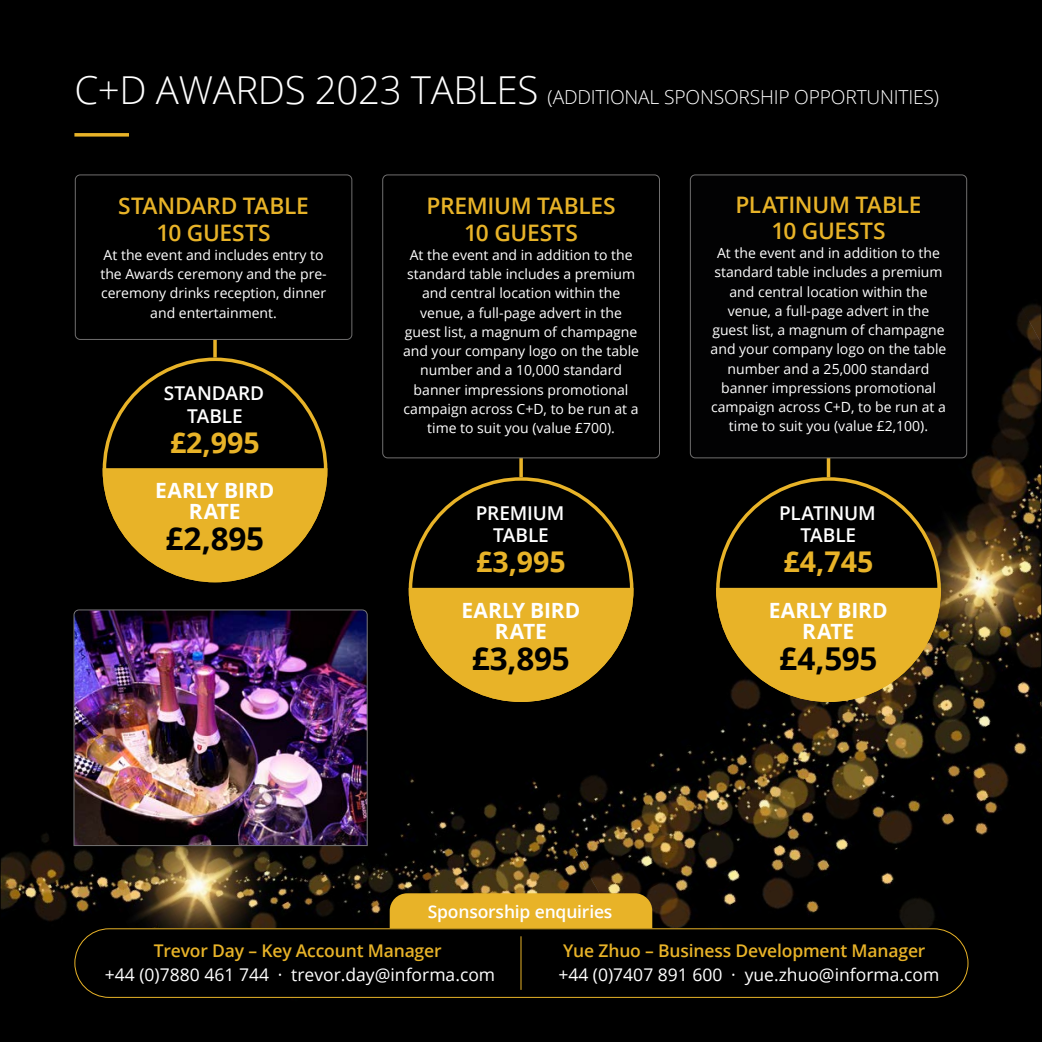
<style>
.page{position:relative;width:1042px;height:1042px;background:#fff}
.page>*{position:absolute;margin:0;border:0;box-sizing:border-box;transform-origin:0 0}
.t1{font:700 31.5px "Open Sans";letter-spacing:-.01em;color:#000}
.t2{font:700 28.53px "Open Sans";color:#e8b328}
.t3{font:600 22.75px/26.2px "Open Sans";letter-spacing:-.015em;color:#e8b328;text-align:center}
.t4{font:700 21px/21px "Open Sans";color:#fff;text-align:center}
.t5{font:300 19.25px "Open Sans";letter-spacing:-.01em;color:#fff}
.t6{font:600 19.07px/22.2px "Open Sans";letter-spacing:-.005em;color:#fff;text-align:center}
.t7{font:17.5px "Open Sans";color:#fff}
.t8{font:600 17.5px "Open Sans";letter-spacing:-.01em;color:#e8b328}
.t9{font:600 17.5px "Open Sans";letter-spacing:-.01em;color:#fff}
.t10{font:14px/19.2px "Open Sans";color:#fff;text-align:center}
.s1{font-size:38.5px}
</style>
<div class="page">
<div style="left:2px;top:2px;width:113px;height:18px;background:#000"></div>
<div style="left:115px;top:2px;width:874px;height:247px;background:#000"></div>
<div style="left:2px;top:20px;width:416px;height:546px;background:#000"></div>
<div style="left:989px;top:2px;width:51px;height:247px;background:#000"></div>
<img style="left:418px;top:249px;width:622px;height:571px">
<img style="left:2px;top:566px;width:719px;height:474px">
<img style="left:2px;top:883px;width:147px;height:157px">
<img style="left:655px;top:820px;width:385px;height:220px">
<svg style="left:74px;top:133px;width:55px;height:4px"></svg>
<img style="left:73px;top:609px;width:295px;height:237px">
<div style="left:104px;top:359px;width:222px;height:221px;background:#000;border-radius:50%"></div>
<svg style="left:213px;top:340px;width:4px;height:17px"></svg>
<svg style="left:101px;top:466px;width:228px;height:118px;background:#ae861e"></svg>
<div style="left:410px;top:479px;width:222px;height:221px;background:#000;border-radius:50%"></div>
<svg style="left:519px;top:458px;width:4px;height:19px"></svg>
<svg style="left:407px;top:586px;width:228px;height:118px;background:#ae861e"></svg>
<div style="left:383px;top:175px;width:276px;height:283px;background:#000;border-radius:5px"></div>
<div style="left:382px;top:174px;width:278px;height:284px;border:1px solid #706f6f;border-radius:5px"></div>
<div style="left:718px;top:479px;width:221px;height:221px;background:#000;border-radius:50%"></div>
<hr style="left:827px;top:456px;width:3px;height:21px;background:#e8b328">
<svg style="left:714px;top:586px;width:228px;height:118px;background:#b68c21"></svg>
<div style="left:690px;top:175px;width:276px;height:283px;background:#020203;border-radius:5px"></div>
<div style="left:690px;top:174px;width:277px;height:284px;border:1px solid #706f6f;border-radius:5px"></div>
<div style="left:75px;top:175px;width:277px;height:164px;background:#000;border-radius:5px"></div>
<div style="left:75px;top:174px;width:277px;height:166px;border:1px solid #706f6f;border-radius:5px"></div>
<div style="left:74px;top:928px;width:447px;height:68px;background:#000"></div>
<div style="left:521px;top:928px;width:446px;height:68px;background:#000"></div>
<div style="left:74px;top:928px;width:894px;height:70px;border:1px solid #e8b328;border-radius:34px"></div>
<div style="left:390px;top:893px;width:262px;height:35px;background:#e8b328"></div>
<hr style="left:520px;top:936px;width:1px;height:54px;background:#e8b328">
<h3 class="t5" style="left:74px;top:84px;width:866px"><span class="s1">C+D AWARDS 2023 TABLES</span> (ADDITIONAL SPONSORSHIP OPPORTUNITIES)</h3>
<h3 class="t3" style="left:118px;top:192px;width:192px">STANDARD TABLE<br>10 GUESTS</h3>
<p class="t10" style="left:100px;top:245px;width:228px">At the event and includes entry to the Awards ceremony and the pre&shy;ceremony drinks reception, dinner and entertainment.</p>
<h3 class="t6" style="left:164px;top:382px;width:102px">STANDARD<br>TABLE</h3>
<h2 class="t2" style="left:170px;top:422px;width:91px">£2,995</h2>
<h3 class="t4" style="left:155px;top:479px;width:120px">EARLY BIRD<br>RATE</h3>
<h1 class="t1" style="left:165px;top:517px;width:100px">£2,895</h1>
<h3 class="t3" style="left:426px;top:192px;width:191px">PREMIUM TABLES<br>10 GUESTS</h3>
<p class="t10" style="left:403px;top:245px;width:238px">At the event and in addition to the standard table includes a premium and central location within the venue, a full-page advert in the guest list, a magnum of champagne and your company logo on the table number and a 10,000 standard banner impressions promotional campaign across C+D, to be run at a time to suit you (value £700).</p>
<h3 class="t6" style="left:476px;top:502px;width:90px">PREMIUM<br>TABLE</h3>
<h2 class="t2" style="left:476px;top:542px;width:91px">£3,995</h2>
<h3 class="t4" style="left:461px;top:599px;width:120px">EARLY BIRD<br>RATE</h3>
<h1 class="t1" style="left:472px;top:636px;width:100px">£3,895</h1>
<h3 class="t3" style="left:735px;top:191px;width:188px">PLATINUM TABLE<br>10 GUESTS</h3>
<p class="t10" style="left:710px;top:243px;width:237px">At the event and in addition to the standard table includes a premium and central location within the venue, a full-page advert in the guest list, a magnum of champagne and your company logo on the table number and a 25,000 standard banner impressions promotional campaign across C+D, to be run at a time to suit you (value £2,100).</p>
<h3 class="t6" style="left:779px;top:502px;width:98px">PLATINUM<br>TABLE</h3>
<h2 class="t2" style="left:783px;top:542px;width:91px">£4,745</h2>
<h3 class="t4" style="left:769px;top:599px;width:120px">EARLY BIRD<br>RATE</h3>
<h1 class="t1" style="left:779px;top:636px;width:100px">£4,595</h1>
<p class="t9" style="left:428px;top:899px;width:186px">Sponsorship enquiries</p>
<p class="t8" style="left:154px;top:938px;width:289px">Trevor Day – Key Account Manager</p>
<p class="t7" style="left:105px;top:963px;width:392px">+44 (0)7880 461 744 · trevor.day@informa.com</p>
<p class="t8" style="left:563px;top:938px;width:364px">Yue Zhuo – Business Development Manager</p>
<p class="t7" style="left:558px;top:963px;width:382px">+44 (0)7407 891 600 · yue.zhuo@informa.com</p>
</div>
